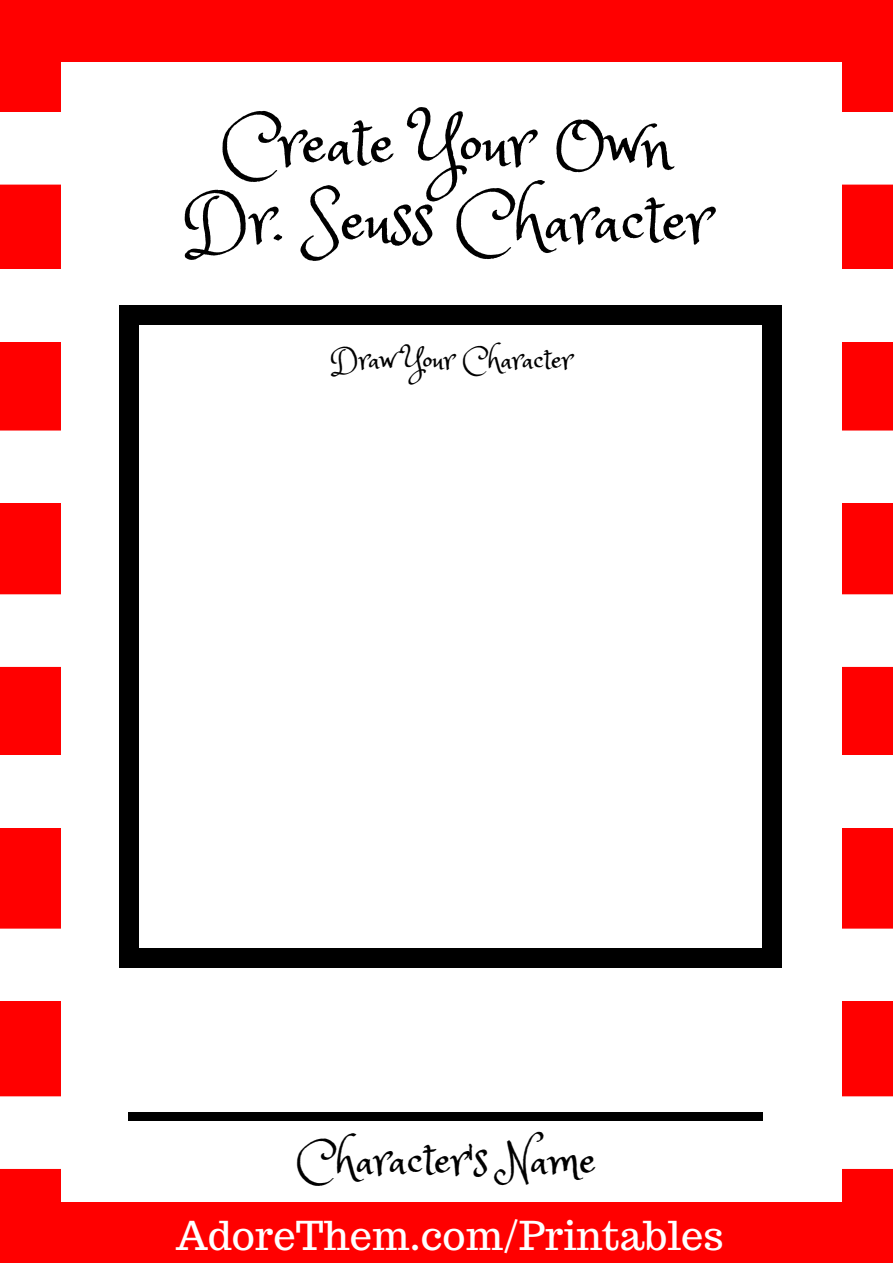
<style>
.page{position:relative;width:893px;height:1263px;background:#f00}
.page>*{position:absolute;margin:0;border:0;box-sizing:border-box;transform-origin:0 0}
.t1{font:69.53px/77.1px "Princess Sofia";color:#000;text-align:center}
.t2{font:46.35px "Princess Sofia";color:#000}
.t3{font:39.75px "Trocchi";color:#fff}
.t4{font:29.78px "Princess Sofia";color:#000}
</style>
<div class="page">
<div style="left:0;top:112px;width:893px;height:73px;background:#fff"></div>
<div style="left:0;top:270px;width:893px;height:72px;background:#fff"></div>
<div style="left:0;top:430px;width:893px;height:73px;background:#fff"></div>
<div style="left:0;top:594px;width:893px;height:73px;background:#fff"></div>
<div style="left:0;top:755px;width:893px;height:73px;background:#fff"></div>
<div style="left:0;top:929px;width:893px;height:72px;background:#fff"></div>
<div style="left:0;top:1096px;width:893px;height:73px;background:#fff"></div>
<div style="left:61px;top:62px;width:780px;height:1139px;background:#fff"></div>
<div style="left:762px;top:948px;width:20px;height:20px;background:#000"></div>
<div style="left:119px;top:324px;width:20px;height:625px;background:#000"></div>
<div style="left:119px;top:948px;width:20px;height:20px;background:#000"></div>
<div style="left:762px;top:324px;width:20px;height:625px;background:#000"></div>
<div style="left:138px;top:948px;width:626px;height:20px;background:#000"></div>
<div style="left:762px;top:305px;width:20px;height:20px;background:#000"></div>
<div style="left:119px;top:305px;width:20px;height:20px;background:#000"></div>
<div style="left:138px;top:305px;width:626px;height:20px;background:#000"></div>
<div style="left:129px;top:1112px;width:634px;height:8px;background:#000"></div>
<p class="t1" style="left:183px;top:100px;width:529px">Create Your Own<br>Dr. Seuss Character</p>
<p class="t4" style="left:330px;top:341px;width:243px">Draw Your Character</p>
<p class="t2" style="left:297px;top:1130px;width:301px">Character's Name</p>
<p class="t3" style="left:176px;top:1209px;width:549px">AdoreThem.com/Printables</p>
</div>
